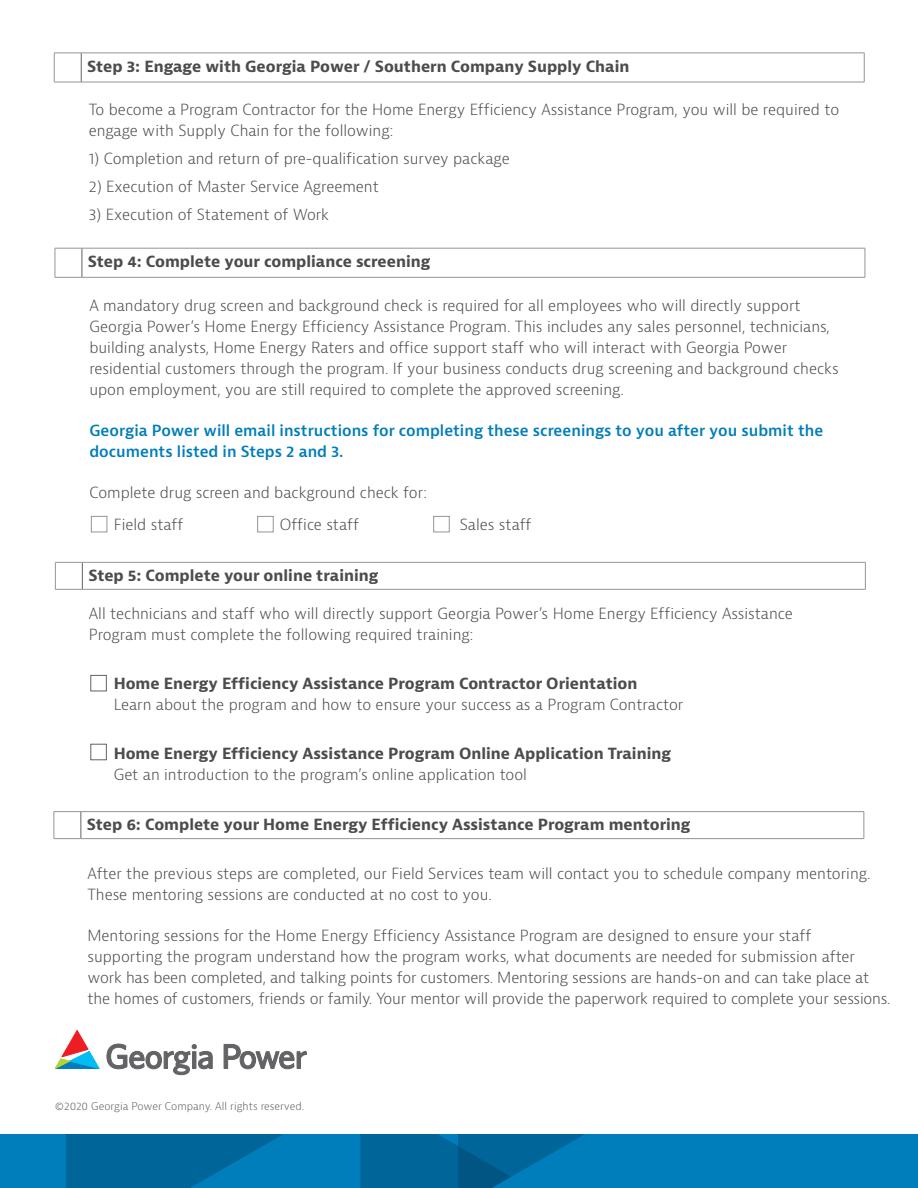
<style>
.page{position:relative;width:918px;height:1188px;background:#fff}
.page>*{position:absolute;margin:0;border:0;box-sizing:border-box;transform-origin:0 0}
.Paragraph_Style8{font:300 15px/21px "Bernina Sans";color:#4b4c4d}
.Paragraph_Style22{font:300 15px/21px "Bernina Sans";color:#4b4c4d}
.Paragraph_Style8-2{font:700 15px "Bernina Sans";color:#4b4c4d}
.Paragraph_Style23{font:600 15px/21px "Bernina Sans";color:#007dbb}
.Paragraph_Style21{font:700 15px "Bernina Sans";color:#4b4c4d}
.Paragraph_Style24{font:300 15px "Bernina Sans";color:#4b4c4d}
.Paragraph_Style13{font:300 15px "Bernina Sans";color:#4b4c4d}
.Paragraph_Style8-3{font:300 10.5px "Bernina Sans";color:#636366}
</style>
<div class="page">
<hr style="left:82px;top:248px;width:783px;height:1px;background:#939598">
<svg style="left:865px;top:248px;width:1px;height:29px"></svg>
<svg style="left:55px;top:248px;width:28px;height:30px"></svg>
<hr style="left:82px;top:277px;width:783px;height:1px;background:#939598">
<div style="left:91px;top:516px;width:16px;height:16px;border:1px solid #939598"></div>
<div style="left:257px;top:516px;width:16px;height:16px;border:1px solid #939598"></div>
<div style="left:434px;top:516px;width:15px;height:16px;border:1px solid #939598"></div>
<svg style="left:55px;top:1030px;width:44px;height:38px"></svg>
<svg style="left:107px;top:1044px;width:200px;height:31px"></svg>
<svg style="left:865px;top:563px;width:1px;height:26px"></svg>
<hr style="left:82px;top:562px;width:784px;height:1px;background:#939598">
<svg style="left:55px;top:562px;width:28px;height:28px"></svg>
<hr style="left:82px;top:589px;width:784px;height:1px;background:#939598">
<svg style="left:864px;top:812px;width:1px;height:26px"></svg>
<hr style="left:81px;top:811px;width:783px;height:1px;background:#939598">
<svg style="left:54px;top:811px;width:28px;height:28px"></svg>
<hr style="left:81px;top:838px;width:783px;height:1px;background:#939598">
<div style="left:91px;top:675px;width:16px;height:16px;border:1px solid #636366"></div>
<div style="left:91px;top:744px;width:16px;height:16px;border:1px solid #636366"></div>
<hr style="left:81px;top:53px;width:783px;height:1px;background:#939598">
<svg style="left:54px;top:53px;width:28px;height:30px"></svg>
<hr style="left:81px;top:82px;width:783px;height:1px;background:#939598">
<svg style="left:864px;top:53px;width:1px;height:29px"></svg>
<div style="left:0;top:1134px;width:918px;height:54px;background:#007dbb"></div>
<svg style="left:66px;top:1134px;width:519px;height:54px"></svg>
<p class="Paragraph_Style21" style="left:87px;top:57px;width:544px">Step 3: Engage with Georgia Power / Southern Company Supply Chain</p>
<p class="Paragraph_Style22" style="left:89px;top:100px;width:752px">To become a Program Contractor for the Home Energy Efficiency Assistance Program, you will be required to engage with Supply Chain for the following:</p>
<p class="Paragraph_Style22" style="left:89px;top:148px;width:423px">1) Completion and return of pre-qualification survey package</p>
<p class="Paragraph_Style22" style="left:89px;top:176px;width:292px">2) Execution of Master Service Agreement</p>
<p class="Paragraph_Style22" style="left:89px;top:204px;width:242px">3) Execution of Statement of Work</p>
<p class="Paragraph_Style21" style="left:88px;top:252px;width:344px">Step 4: Complete your compliance screening</p>
<p class="Paragraph_Style22" style="left:89px;top:295px;width:751px">A mandatory drug screen and background check is required for all employees who will directly support Georgia Power’s Home Energy Efficiency Assistance Program. This includes any sales personnel, technicians, building analysts, Home Energy Raters and office support staff who will interact with Georgia Power residential customers through the program. If your business conducts drug screening and background checks upon employment, you are still required to complete the approved screening.</p>
<p class="Paragraph_Style23" style="left:89px;top:420px;width:735px">Georgia Power will email instructions for completing these screenings to you after you submit the documents listed in Steps 2 and 3.</p>
<p class="Paragraph_Style13" style="left:89px;top:483px;width:339px">Complete drug screen and background check for:</p>
<p class="Paragraph_Style8" style="left:114px;top:514px;width:71px">Field staff</p>
<p class="Paragraph_Style8" style="left:280px;top:514px;width:81px">Office staff</p>
<p class="Paragraph_Style8-2" style="left:88px;top:566px;width:292px">Step 5: Complete your online training</p>
<p class="Paragraph_Style8" style="left:460px;top:514px;width:73px">Sales staff</p>
<p class="Paragraph_Style8" style="left:89px;top:603px;width:705px">All technicians and staff who will directly support Georgia Power’s Home Energy Efficiency Assistance<br>Program must complete the following required training:</p>
<p class="Paragraph_Style8-2" style="left:114px;top:673px;width:525px">Home Energy Efficiency Assistance Program Contractor Orientation</p>
<p class="Paragraph_Style24" style="left:114px;top:694px;width:571px">Learn about the program and how to ensure your success as a Program Contractor</p>
<p class="Paragraph_Style8-2" style="left:114px;top:744px;width:559px">Home Energy Efficiency Assistance Program Online Application Training</p>
<p class="Paragraph_Style8" style="left:114px;top:764px;width:415px">Get an introduction to the program’s online application tool</p>
<p class="Paragraph_Style8-2" style="left:87px;top:815px;width:605px">Step 6: Complete your Home Energy Efficiency Assistance Program mentoring</p>
<p class="Paragraph_Style8" style="left:87px;top:863px;width:785px">After the previous steps are completed, our Field Services team will contact you to schedule company mentoring.<br>These mentoring sessions are conducted at no cost to you.</p>
<p class="Paragraph_Style8" style="left:87px;top:925px;width:805px">Mentoring sessions for the Home Energy Efficiency Assistance Program are designed to ensure your staff<br>supporting the program understand how the program works, what documents are needed for submission after work has been completed, and talking points for customers. Mentoring sessions are hands-on and can take place at the homes of customers, friends or family. Your mentor will provide the paperwork required to complete your sessions.</p>
<p class="Paragraph_Style8-3" style="left:55px;top:1099px;width:251px">©2020 Georgia Power Company. All rights reserved.</p>
</div>
